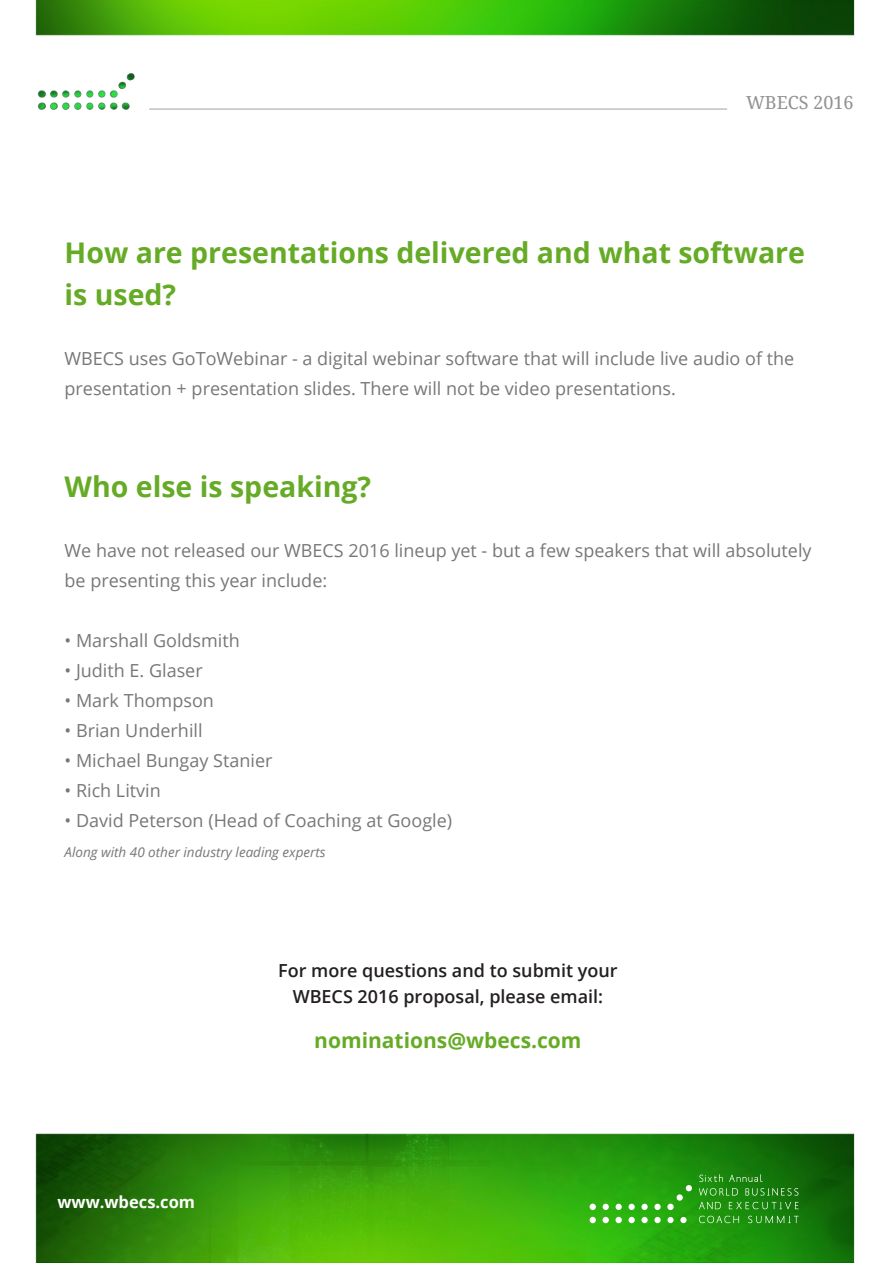
<style>
.page{position:relative;width:893px;height:1263px;background:#fff}
.page>*{position:absolute;margin:0;border:0;box-sizing:border-box;transform-origin:0 0}
.t1{font:700 28.5px/42px "Open Sans";color:#66ab26}
.t2{font:700 21px "Open Sans";color:#66ab26}
.t3{font:18px/30px "Open Sans";color:#777}
.t4{font:600 18px/25.5px "Open Sans";color:#231f20;text-align:center}
.t5{font:18px "Droid Serif";color:#919193}
.t6{font:700 16.5px "Open Sans";color:#fff}
.t7{font:italic 13.5px "Open Sans";color:#777}
</style>
<div class="page">
<img style="left:35px;top:0;width:820px;height:1263px">
<img style="left:35px;top:67px;width:102px;height:59px">
<hr style="left:150px;top:109px;width:577px;height:1px;background:#a1a3a6">
<svg style="left:729px;top:1202px;width:69px;height:7px"></svg>
<svg style="left:699px;top:1188px;width:39px;height:7px"></svg>
<svg style="left:699px;top:1202px;width:22px;height:7px"></svg>
<svg style="left:748px;top:1216px;width:51px;height:7px"></svg>
<svg style="left:699px;top:1216px;width:40px;height:7px"></svg>
<svg style="left:745px;top:1188px;width:53px;height:7px"></svg>
<div style="left:641px;top:1217px;width:7px;height:6px;background:#fff;border-radius:50%"></div>
<svg style="left:590px;top:1217px;width:6px;height:6px"></svg>
<svg style="left:603px;top:1217px;width:6px;height:6px"></svg>
<div style="left:615px;top:1217px;width:7px;height:6px;background:#fff;border-radius:50%"></div>
<div style="left:628px;top:1217px;width:7px;height:6px;background:#fff;border-radius:50%"></div>
<div style="left:590px;top:1203px;width:6px;height:7px;background:#fff;border-radius:50%"></div>
<div style="left:654px;top:1217px;width:7px;height:6px;background:#fff;border-radius:50%"></div>
<svg style="left:616px;top:1204px;width:6px;height:6px"></svg>
<div style="left:667px;top:1217px;width:7px;height:6px;background:#fff;border-radius:50%"></div>
<svg style="left:603px;top:1204px;width:6px;height:6px"></svg>
<div style="left:680px;top:1217px;width:7px;height:6px;background:#fff;border-radius:50%"></div>
<div style="left:628px;top:1204px;width:7px;height:6px;background:#fff;border-radius:50%"></div>
<div style="left:641px;top:1204px;width:7px;height:6px;background:#fff;border-radius:50%"></div>
<div style="left:654px;top:1204px;width:7px;height:6px;background:#fff;border-radius:50%"></div>
<svg style="left:667px;top:1185px;width:25px;height:25px"></svg>
<svg style="left:729px;top:1174px;width:33px;height:8px"></svg>
<svg style="left:699px;top:1174px;width:24px;height:8px"></svg>
<p class="t5" style="left:746px;top:91px;width:109px">WBECS 2016</p>
<h1 class="t1" style="left:65px;top:231px;width:742px">How are presentations delivered and what software is used?</h1>
<p class="t3" style="left:65px;top:343px;width:731px">WBECS uses GoToWebinar - a digital webinar software that will include live audio of the presentation + presentation slides. There will not be video presentations.</p>
<h1 class="t1" style="left:65px;top:465px;width:308px">Who else is speaking?</h1>
<p class="t3" style="left:65px;top:535px;width:749px">We have not released our WBECS 2016 lineup yet - but a few speakers that will absolutely be presenting this year include:</p>
<p class="t3" style="left:65px;top:625px;width:177px">• Marshall Goldsmith</p>
<p class="t3" style="left:65px;top:655px;width:140px">• Judith E. Glaser</p>
<p class="t3" style="left:65px;top:685px;width:151px">• Mark Thompson</p>
<p class="t3" style="left:65px;top:715px;width:140px">• Brian Underhill</p>
<p class="t3" style="left:65px;top:745px;width:209px">• Michael Bungay Stanier</p>
<p class="t3" style="left:65px;top:775px;width:98px">• Rich Litvin</p>
<p class="t3" style="left:65px;top:805px;width:389px">• David Peterson (Head of Coaching at Google)</p>
<p class="t7" style="left:65px;top:843px;width:263px">Along with 40 other industry leading experts</p>
<p class="t6" style="left:57px;top:1190px;width:139px">www.wbecs.com</p>
<p class="t4" style="left:278px;top:958px;width:341px">For more questions and to submit your<br>WBECS 2016 proposal, please email:</p>
<p class="t2" style="left:314px;top:1025px;width:269px">nominations@wbecs.com</p>
</div>
